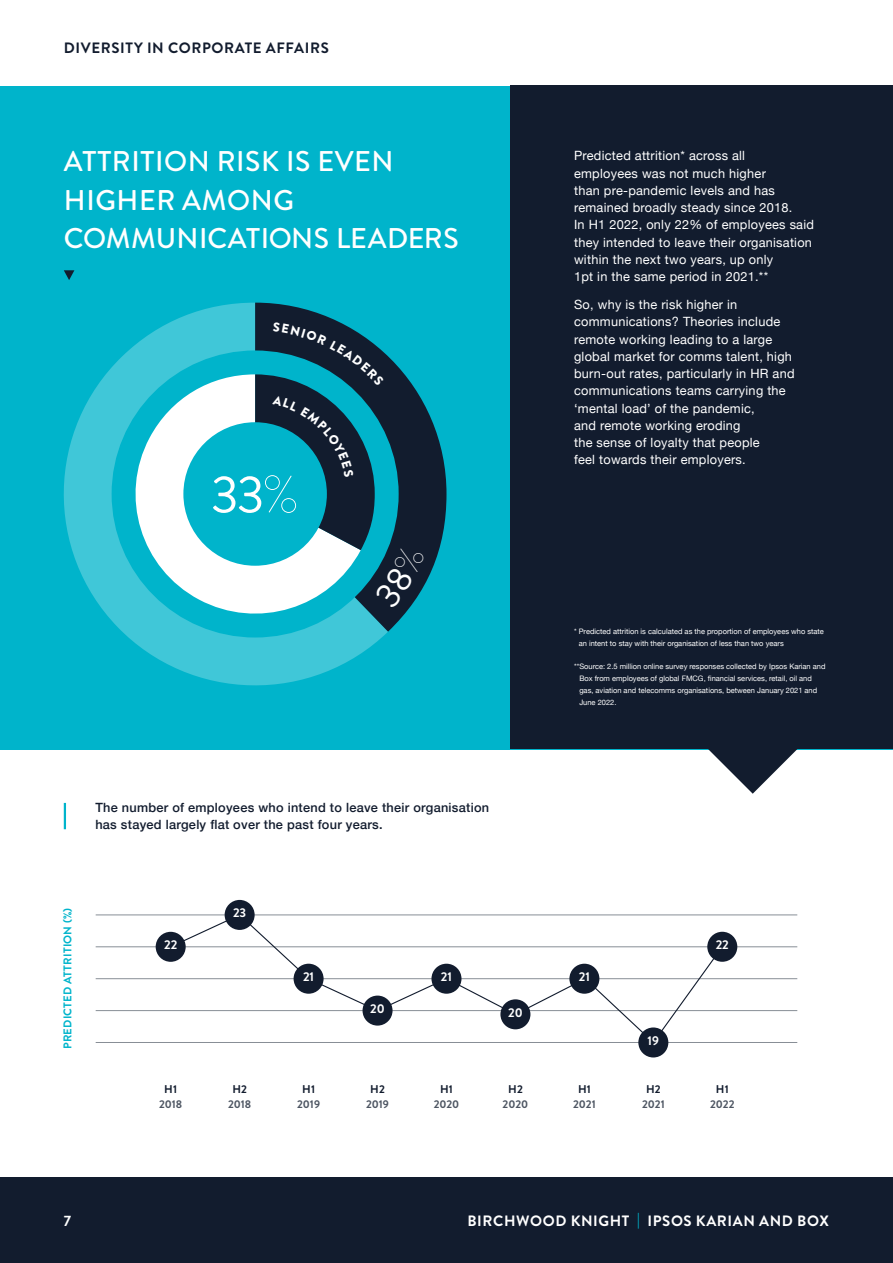
<style>
.page{position:relative;width:893px;height:1263px;background:#fff}
.page>*{position:absolute;margin:0;border:0;box-sizing:border-box;transform-origin:0 0}
.t1{font:52.5px "Brandon Grotesque";color:#fff}
.t2{font:500 28.5px/38.2px "Brandon Grotesque";letter-spacing:.02em;color:#fff}
.t3{font:700 15px "Brandon Grotesque";letter-spacing:.04em;color:#fff}
.t4{font:700 15px "Brandon Grotesque";letter-spacing:.04em;color:#121c2e}
.t5{font:12.75px/17.2px "Helvetica Neue";letter-spacing:.02em;color:#fff}
.t6{font:500 12.75px/17.2px "Helvetica Neue";letter-spacing:.02em;color:#121c2e}
.t7{font:700 12.75px "Brandon Grotesque";color:#fff}
.t8{font:700 11.25px "Brandon Grotesque";color:#4d5562}
.t9{font:700 11.25px "Brandon Grotesque";letter-spacing:.02em;color:#00b4cb}
.t10{font:700 11.25px "Brandon Grotesque";letter-spacing:.015em;color:#121c2e}
.t11{font:7.5px/12px "Helvetica Neue";color:#fff}
.s1{font-weight:100}
.s2{color:#00b4cb}
</style>
<div class="page">
<div style="left:0;top:0;width:893px;height:749px;background:#00b4cb"></div>
<div style="left:0;top:0;width:893px;height:86px;background:#fff"></div>
<div style="left:510px;top:86px;width:383px;height:663px;background:#121c2e"></div>
<div style="left:0;top:1178px;width:893px;height:85px;background:#121c2e"></div>
<svg style="left:64px;top:303px;width:324px;height:382px;fill:#40c7d8"></svg>
<svg style="left:255px;top:303px;width:191px;height:329px"></svg>
<div style="left:112px;top:350px;width:287px;height:287px;background:#00b4cb;border-radius:50%"></div>
<svg style="left:136px;top:374px;width:225px;height:240px;fill:#fff"></svg>
<div style="left:183px;top:422px;width:144px;height:144px;background:#00b4cb;border-radius:50%"></div>
<hr style="left:96px;top:1042px;width:701px;height:1px;background:#888e96">
<hr style="left:96px;top:1010px;width:701px;height:1px;background:#888e96">
<hr style="left:96px;top:978px;width:701px;height:1px;background:#888e96">
<hr style="left:96px;top:946px;width:701px;height:1px;background:#888e96">
<hr style="left:96px;top:915px;width:701px;height:1px;background:#888e96">
<svg style="left:169px;top:913px;width:555px;height:131px"></svg>
<div style="left:156px;top:932px;width:30px;height:30px;background:#121c2e;border-radius:50%"></div>
<div style="left:225px;top:900px;width:30px;height:30px;background:#121c2e;border-radius:50%"></div>
<div style="left:294px;top:964px;width:30px;height:30px;background:#121c2e;border-radius:50%"></div>
<div style="left:363px;top:995px;width:30px;height:30px;background:#121c2e;border-radius:50%"></div>
<div style="left:431px;top:964px;width:30px;height:30px;background:#121c2e;border-radius:50%"></div>
<div style="left:500px;top:999px;width:30px;height:30px;background:#121c2e;border-radius:50%"></div>
<div style="left:569px;top:964px;width:30px;height:30px;background:#121c2e;border-radius:50%"></div>
<div style="left:638px;top:1027px;width:30px;height:30px;background:#121c2e;border-radius:50%"></div>
<div style="left:707px;top:932px;width:30px;height:30px;background:#121c2e;border-radius:50%"></div>
<svg style="left:708px;top:749px;width:89px;height:45px"></svg>
<svg style="left:64px;top:270px;width:10px;height:10px"></svg>
<hr style="left:64px;top:803px;width:2px;height:26px;background:#00b4cb">
<svg style="left:255px;top:322px;width:170px;height:287px"></svg>
<p class="t4" style="left:64px;top:37px;width:266px">DIVERSITY IN CORPORATE AFFAIRS</p>
<h2 class="t2" style="left:64px;top:143px;width:396px">ATTRITION RISK IS EVEN<br>HIGHER AMONG<br>COMMUNICATIONS LEADERS</h2>
<h1 class="t1" style="left:211px;top:458px;width:90px">33<span class="s1">%</span></h1>
<p class="t5" style="left:574px;top:148px;width:241px">Predicted attrition* across all<br>employees was not much higher<br>than pre-pandemic levels and has remained broadly steady since 2018.<br>In H1 2022, only 22% of employees said they intended to leave their organisation within the next two years, up only<br>1pt in the same period in 2021.**</p>
<p class="t5" style="left:574px;top:297px;width:222px">So, why is the risk higher in communications? Theories include remote working leading to a large global market for comms talent, high burn-out rates, particularly in HR and communications teams carrying the ‘mental load’ of the pandemic,<br>and remote working eroding<br>the sense of loyalty that people<br>feel towards their employers.</p>
<p class="t6" style="left:95px;top:798px;width:395px">The number of employees who intend to leave their organisation has stayed largely flat over the past four years.</p>
<p class="t9" style="left:60px;top:1049px;width:143px;rotate:-90deg">PREDICTED ATTRITION (%)</p>
<p class="t7" style="left:164px;top:936px;width:15px">22</p>
<p class="t7" style="left:233px;top:904px;width:15px">23</p>
<p class="t10" style="left:164px;top:1081px;width:14px">H1</p>
<p class="t8" style="left:159px;top:1096px;width:25px">2018</p>
<p class="t10" style="left:232px;top:1081px;width:16px">H2</p>
<p class="t8" style="left:228px;top:1096px;width:25px">2018</p>
<p class="t7" style="left:303px;top:968px;width:13px">21</p>
<p class="t10" style="left:302px;top:1081px;width:14px">H1</p>
<p class="t8" style="left:297px;top:1096px;width:24px">2019</p>
<p class="t7" style="left:370px;top:1000px;width:16px">20</p>
<p class="t10" style="left:370px;top:1081px;width:16px">H2</p>
<p class="t8" style="left:366px;top:1096px;width:24px">2019</p>
<p class="t7" style="left:441px;top:968px;width:13px">21</p>
<p class="t10" style="left:440px;top:1081px;width:14px">H1</p>
<p class="t8" style="left:434px;top:1096px;width:27px">2020</p>
<p class="t7" style="left:508px;top:1003px;width:16px">20</p>
<p class="t10" style="left:508px;top:1081px;width:16px">H2</p>
<p class="t8" style="left:503px;top:1096px;width:27px">2020</p>
<p class="t11" style="left:579px;top:626px;width:247px;text-indent:-5px">* Predicted attrition is calculated as the proportion of employees who state an intent to stay with their organisation of less than two years</p>
<p class="t11" style="left:579px;top:660px;width:248px;text-indent:-5px">**Source: 2.5 million online survey responses collected by Ipsos Karian and Box from employees of global FMCG, financial services, retail, oil and gas, aviation and telecomms organisations, between January 2021 and June 2022.</p>
<p class="t7" style="left:579px;top:968px;width:13px">21</p>
<p class="t10" style="left:578px;top:1081px;width:14px">H1</p>
<p class="t8" style="left:573px;top:1096px;width:24px">2021</p>
<p class="t7" style="left:648px;top:1032px;width:13px">19</p>
<p class="t10" style="left:646px;top:1081px;width:16px">H2</p>
<p class="t8" style="left:642px;top:1096px;width:24px">2021</p>
<p class="t7" style="left:716px;top:936px;width:15px">22</p>
<p class="t10" style="left:716px;top:1081px;width:14px">H1</p>
<p class="t8" style="left:710px;top:1096px;width:26px">2022</p>
<p class="t3" style="left:64px;top:1210px;width:9px">7</p>
<p class="t3" style="left:467px;top:1210px;width:363px">BIRCHWOOD KNIGHT <span class="s2">|</span> IPSOS KARIAN AND BOX</p>
</div>
